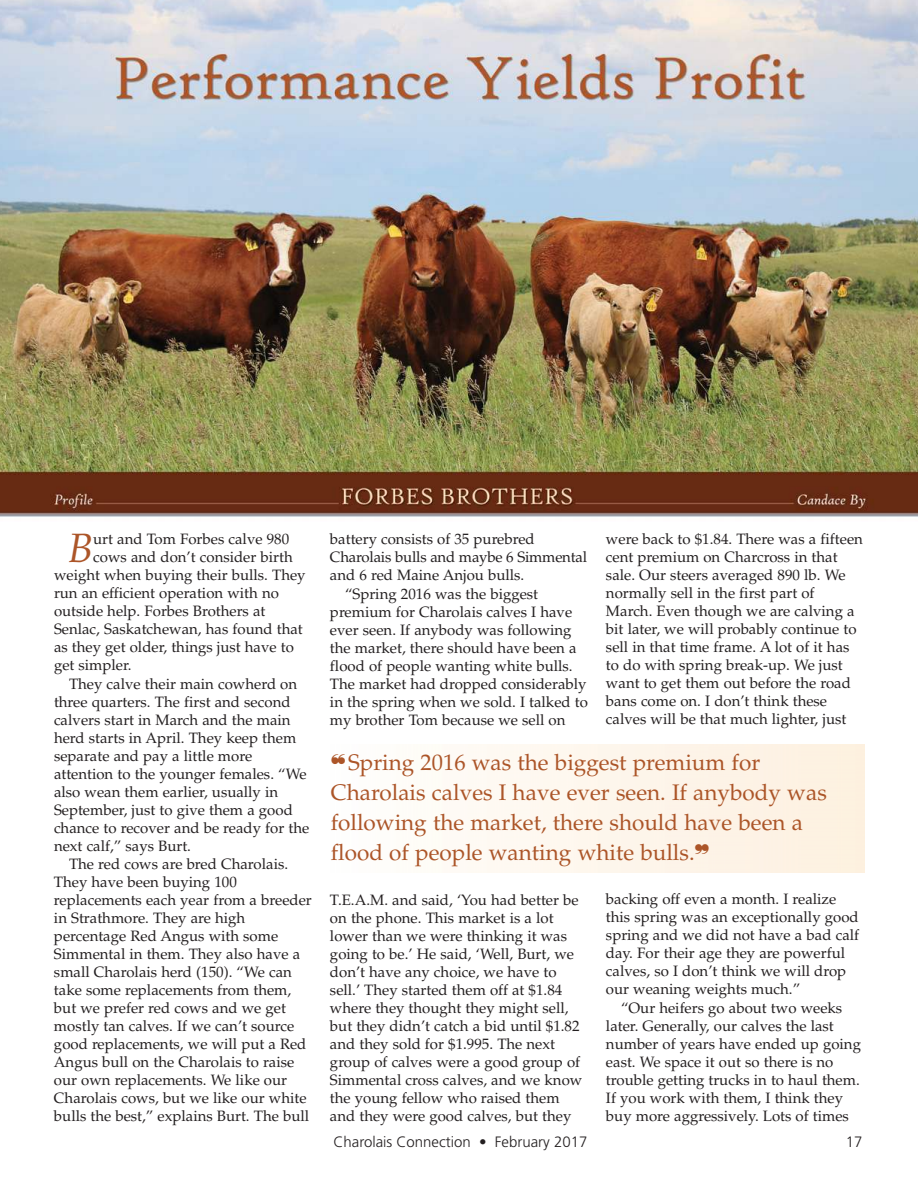
<style>
.page{position:relative;width:918px;height:1188px;background:#fff}
.page>*{position:absolute;margin:0;border:0;box-sizing:border-box;transform-origin:0 0}
.t1{font:italic 40.95px "Palatino";color:#ac5528}
.t2{font:22.5px/30px "Palatino";color:#ac5528}
.t3{font:15px/18px "Palatino";color:#231f20}
.t4{font:300 15px "Frutiger";color:#231f20}
</style>
<div class="page">
<img style="left:0;top:0;width:918px;height:517px">
<h1 class="t1" style="left:68px;top:524px;width:27px">B</h1>
<p class="t3" style="left:93px;top:532px;width:198px">urt and Tom Forbes calve 980</p>
<p class="t3" style="left:93px;top:550px;width:201px">cows and don’t consider birth</p>
<p class="t3" style="left:54px;top:568px;width:253px">weight when buying their bulls. They</p>
<p class="t3" style="left:54px;top:586px;width:226px">run an efficient operation with no</p>
<p class="t3" style="left:54px;top:604px;width:213px">outside help. Forbes Brothers at</p>
<p class="t3" style="left:54px;top:622px;width:250px">Senlac, Saskatchewan, has found that</p>
<p class="t3" style="left:54px;top:640px;width:241px">as they get older, things just have to</p>
<p class="t3" style="left:54px;top:658px;width:79px">get simpler.</p>
<p class="t3" style="left:69px;top:676px;width:230px">They calve their main cowherd on</p>
<p class="t3" style="left:54px;top:694px;width:238px">three quarters. The first and second</p>
<p class="t3" style="left:54px;top:712px;width:238px">calvers start in March and the main</p>
<p class="t3" style="left:54px;top:730px;width:244px">herd starts in April. They keep them</p>
<p class="t3" style="left:54px;top:748px;width:200px">separate and pay a little more</p>
<p class="t3" style="left:54px;top:766px;width:254px">attention to the younger females. “We</p>
<p class="t3" style="left:54px;top:784px;width:226px">also wean them earlier, usually in</p>
<p class="t3" style="left:54px;top:802px;width:240px">September, just to give them a good</p>
<p class="t3" style="left:54px;top:820px;width:257px">chance to recover and be ready for the</p>
<p class="t3" style="left:54px;top:838px;width:139px">next calf,” says Burt.</p>
<p class="t3" style="left:69px;top:857px;width:221px">The red cows are bred Charolais.</p>
<p class="t3" style="left:54px;top:875px;width:184px">They have been buying 100</p>
<p class="t3" style="left:54px;top:893px;width:259px">replacements each year from a breeder</p>
<p class="t3" style="left:54px;top:911px;width:193px">in Strathmore. They are high</p>
<p class="t3" style="left:54px;top:929px;width:226px">percentage Red Angus with some</p>
<p class="t3" style="left:54px;top:947px;width:248px">Simmental in them. They also have a</p>
<p class="t3" style="left:54px;top:965px;width:239px">small Charolais herd (150). “We can</p>
<p class="t3" style="left:54px;top:983px;width:239px">take some replacements from them,</p>
<p class="t3" style="left:54px;top:1001px;width:233px">but we prefer red cows and we get</p>
<p class="t3" style="left:54px;top:1019px;width:242px">mostly tan calves. If we can’t source</p>
<p class="t3" style="left:54px;top:1037px;width:254px">good replacements, we will put a Red</p>
<p class="t3" style="left:54px;top:1055px;width:242px">Angus bull on the Charolais to raise</p>
<p class="t3" style="left:54px;top:1073px;width:235px">our own replacements. We like our</p>
<p class="t3" style="left:54px;top:1091px;width:254px">Charolais cows, but we like our white</p>
<p class="t3" style="left:54px;top:1109px;width:257px">bulls the best,” explains Burt. The bull</p>
<p class="t3" style="left:330px;top:532px;width:206px">battery consists of 35 purebred</p>
<p class="t3" style="left:330px;top:550px;width:259px">Charolais bulls and maybe 6 Simmental</p>
<p class="t3" style="left:330px;top:568px;width:196px">and 6 red Maine Anjou bulls.</p>
<p class="t3" style="left:345px;top:586px;width:195px">“Spring 2016 was the biggest</p>
<p class="t3" style="left:330px;top:604px;width:244px">premium for Charolais calves I have</p>
<p class="t3" style="left:330px;top:622px;width:243px">ever seen. If anybody was following</p>
<p class="t3" style="left:330px;top:640px;width:248px">the market, there should have been a</p>
<p class="t3" style="left:330px;top:658px;width:244px">flood of people wanting white bulls.</p>
<p class="t3" style="left:330px;top:676px;width:258px">The market had dropped considerably</p>
<p class="t3" style="left:330px;top:694px;width:259px">in the spring when we sold. I talked to</p>
<p class="t3" style="left:330px;top:712px;width:237px">my brother Tom because we sell on</p>
<p class="t3" style="left:606px;top:532px;width:258px">were back to $1.84. There was a fifteen cent premium on Charcross in that sale. Our steers averaged 890 lb. We normally sell in the first part of March. Even though we are calving a bit later, we will probably continue to sell in that time frame. A lot of it has to do with spring break-up. We just want to get them out before the road bans come on. I don’t think these calves will be that much lighter, just</p>
<h2 class="t2" style="left:331px;top:750px;width:498px">❝Spring 2016 was the biggest premium for Charolais calves I have ever seen. If anybody was following the market, there should have been a flood of people wanting white bulls.❞</h2>
<p class="t3" style="left:330px;top:892px;width:254px">T.E.A.M. and said, ‘You had better be on the phone. This market is a lot lower than we were thinking it was going to be.’ He said, ‘Well, Burt, we don’t have any choice, we have to sell.’ They started them off at $1.84 where they thought they might sell, but they didn’t catch a bid until $1.82 and they sold for $1.995. The next group of calves were a good group of Simmental cross calves, and we know the young fellow who raised them and they were good calves, but they</p>
<p class="t3" style="left:606px;top:892px;width:255px">backing off even a month. I realize this spring was an exceptionally good spring and we did not have a bad calf day. For their age they are powerful calves, so I don’t think we will drop our weaning weights much.”</p>
<p class="t3" style="left:606px;top:1000px;width:257px;text-indent:15px">“Our heifers go about two weeks later. Generally, our calves the last number of years have ended up going east. We space it out so there is no trouble getting trucks in to haul them.<br>If you work with them, I think they buy more aggressively. Lots of times</p>
<p class="t4" style="left:334px;top:1136px;width:255px">Charolais Connection • February 2017</p>
<p class="t4" style="left:846px;top:1136px;width:18px">17</p>
</div>
